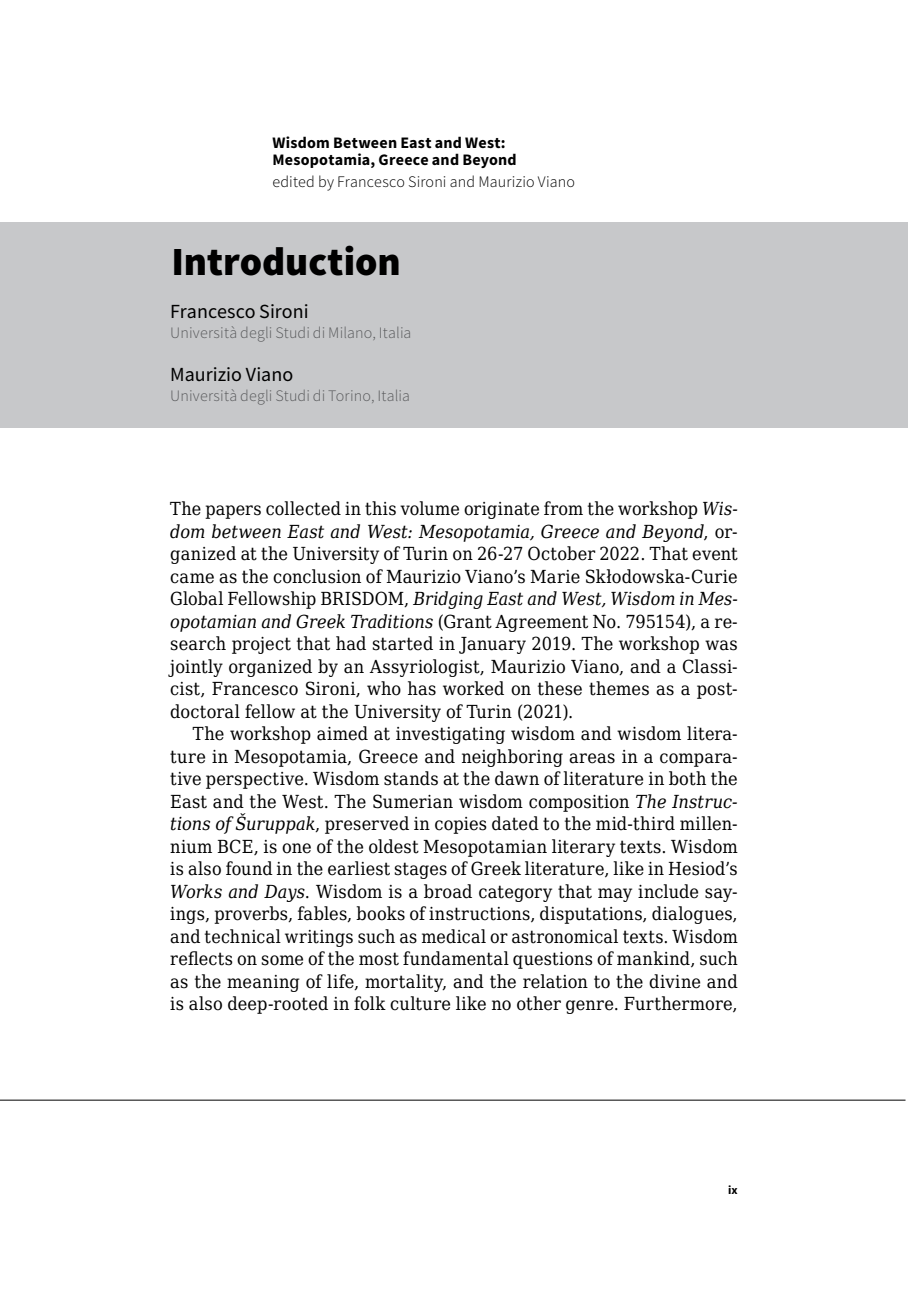
<style>
.page{position:relative;width:908px;height:1304px;background:#fff}
.page>*{position:absolute;margin:0;border:0;box-sizing:border-box;transform-origin:0 0}
.t1{font:900 40px "Source Sans Pro";color:#000}
.t2{font:20px "Source Sans Pro";color:#000}
.t3{font:18px/22.4px "DejaVu Serif Condensed";letter-spacing:.01em;color:#000;text-align:justify}
.t4{font:300 16px "Source Sans Pro";letter-spacing:.01em;color:#58595b}
.t5{font:700 16px/17px "Source Sans Pro";letter-spacing:.015em;color:#000}
.t6{font:300 16px "Source Sans Pro";letter-spacing:.01em;color:#000}
.t7{font:700 12px "Source Sans Pro";color:#000}
.s1{font-style:italic}
</style>
<div class="page">
<hr style="left:0;top:1100px;width:905px;height:1px;background:#000">
<div style="left:0;top:223px;width:907px;height:205px;background:#c7c8ca"></div>
<p class="t5" style="left:272px;top:134px;width:246px">Wisdom Between East and West:<br>Mesopotamia, Greece and Beyond</p>
<p class="t6" style="left:272px;top:172px;width:304px">edited by Francesco Sironi and Maurizio Viano</p>
<h1 class="t1" style="left:171px;top:234px;width:231px">Introduction</h1>
<p class="t2" style="left:170px;top:299px;width:140px">Francesco Sironi</p>
<p class="t4" style="left:170px;top:323px;width:243px">Università degli Studi di Milano, Italia</p>
<p class="t2" style="left:170px;top:361px;width:124px">Maurizio Viano</p>
<p class="t4" style="left:170px;top:385px;width:241px">Università degli Studi di Torino, Italia</p>
<p class="t3" style="left:170px;top:497px;width:568px">The papers collected in this volume originate from the workshop <span class="s1">Wis&shy;dom between East and West: Mesopotamia, Greece and Beyond</span>, or&shy;ganized at the University of Turin on 26-27 October 2022. That event came as the conclusion of Maurizio Viano’s Marie Skłodowska-Curie Global Fellowship BRISDOM, <span class="s1">Bridging East and West, Wisdom in Mes&shy;opotamian and Greek Traditions</span> (Grant Agreement No. 795154), a re&shy;search project that had started in January 2019. The workshop was jointly organized by an Assyriologist, Maurizio Viano, and a Classi&shy;cist, Francesco Sironi, who has worked on these themes as a post&shy;doctoral fellow at the University of Turin (2021).</p>
<p class="t3" style="left:170px;top:722px;width:568px;text-indent:23px">The workshop aimed at investigating wisdom and wisdom litera&shy;ture in Mesopotamia, Greece and neighboring areas in a compara&shy;tive perspective. Wisdom stands at the dawn of literature in both the East and the West. The Sumerian wisdom composition <span class="s1">The Instruc&shy;tions of Šuruppak</span>, preserved in copies dated to the mid-third millen&shy;nium BCE, is one of the oldest Mesopotamian literary texts. Wisdom is also found in the earliest stages of Greek literature, like in Hesiod’s <span class="s1">Works and Days</span>. Wisdom is a broad category that may include say&shy;ings, proverbs, fables, books of instructions, disputations, dialogues, and technical writings such as medical or astronomical texts. Wisdom reflects on some of the most fundamental questions of mankind, such as the meaning of life, mortality, and the relation to the divine and is also deep-rooted in folk culture like no other genre. Furthermore,</p>
<p class="t7" style="left:727px;top:1182px;width:11px">ix</p>
</div>
